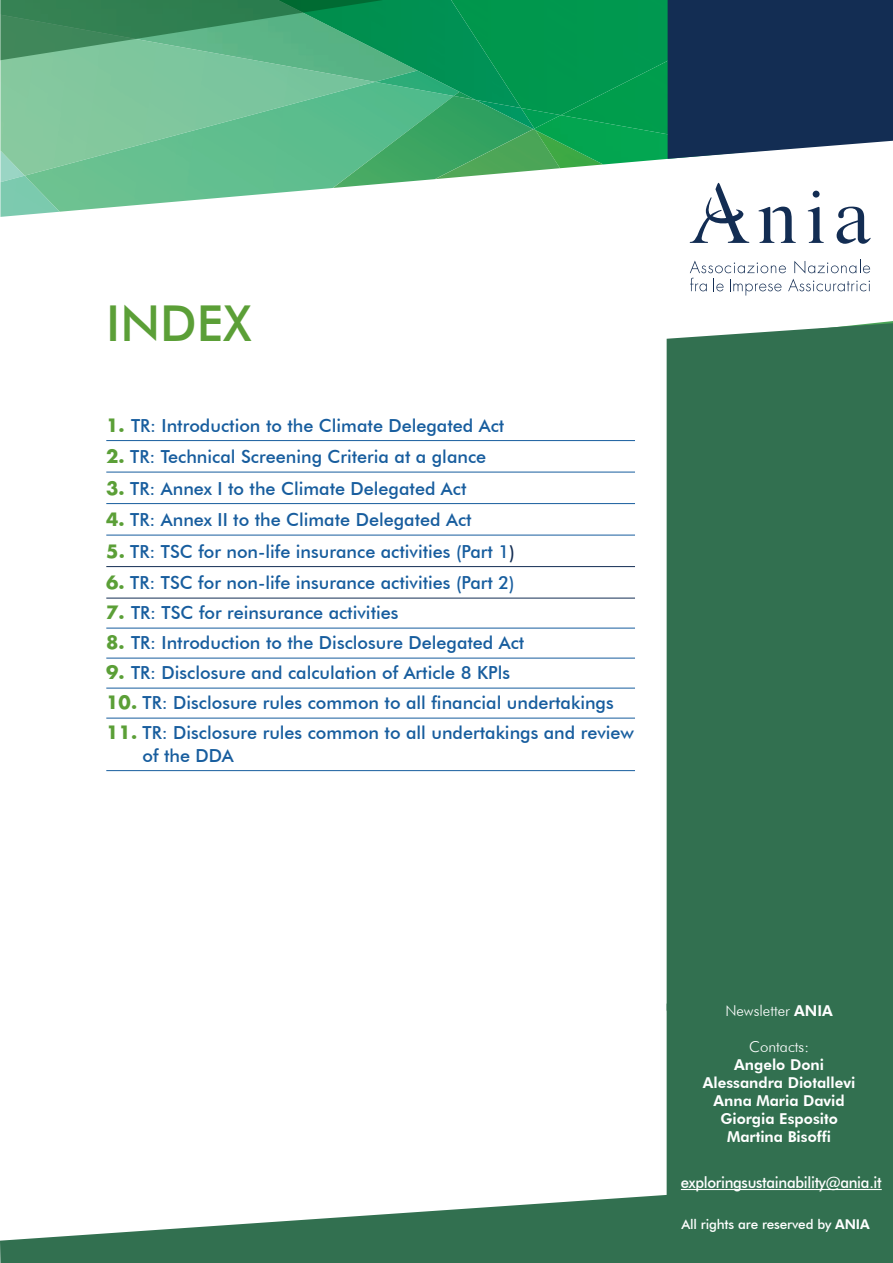
<style>
.page{position:relative;width:893px;height:1263px;background:#fff}
.page>*{position:absolute;margin:0;border:0;box-sizing:border-box;transform-origin:0 0}
.t1{font:500 49.5px "Futura BT";color:#5b9f37}
.t2{font:500 18px/22.5px "Futura BT";color:#175d9e}
.t3{font:500 15.75px "Futura BT";letter-spacing:-.02em;color:#fff;scale:.95 1}
.t4{font:800 15px/18px "Futura BT";color:#fff;text-align:center}
.t5{font:300 15px "Futura BT";color:#fff}
.t6{font:500 13.5px "Futura BT";letter-spacing:-.01em;color:#fff}
.s1{font-family:"Futura";font-weight:700;color:#5b9f37}
.s2{color:#132d53}
.s3{font-weight:800}
</style>
<div class="page">
<img style="left:0;top:82px;width:25px;height:94px">
<img style="left:0;top:176px;width:56px;height:41px">
<img style="left:25px;top:82px;width:308px;height:130px">
<img style="left:333px;top:108px;width:142px;height:66px">
<img style="left:162px;top:174px;width:274px;height:38px">
<img style="left:435px;top:129px;width:125px;height:50px">
<svg style="left:475px;top:115px;width:59px;height:15px"></svg>
<img style="left:535px;top:164px;width:68px;height:4px">
<img style="left:534px;top:115px;width:134px;height:49px">
<div style="left:0;top:60px;width:278px;height:22px;background:#7ec69e"></div>
<img style="left:278px;top:0;width:173px;height:108px">
<img style="left:451px;top:0;width:110px;height:115px">
<img style="left:561px;top:0;width:107px;height:151px">
<svg style="left:0;top:0;width:383px;height:60px;background:#429869"></svg>
<svg style="left:690px;top:183px;width:59px;height:60px"></svg>
<svg style="left:758px;top:207px;width:38px;height:36px"></svg>
<svg style="left:808px;top:191px;width:16px;height:52px"></svg>
<svg style="left:837px;top:207px;width:34px;height:37px"></svg>
<svg style="left:690px;top:260px;width:180px;height:36px"></svg>
<div style="left:668px;top:0;width:225px;height:159px;background:#132d53"></div>
<div style="left:667px;top:323px;width:226px;height:655px;background:#327050"></div>
<hr style="left:106px;top:440px;width:529px;height:1px;background:#175d9e">
<hr style="left:106px;top:472px;width:529px;height:1px;background:#175d9e">
<hr style="left:106px;top:503px;width:529px;height:1px;background:#175d9e">
<hr style="left:106px;top:535px;width:529px;height:1px;background:#175d9e">
<hr style="left:106px;top:566px;width:529px;height:1px;background:#132d53">
<hr style="left:106px;top:598px;width:529px;height:1px;background:#132d53">
<hr style="left:106px;top:628px;width:529px;height:1px;background:#175d9e">
<hr style="left:106px;top:658px;width:529px;height:1px;background:#175d9e">
<hr style="left:106px;top:688px;width:529px;height:1px;background:#175d9e">
<hr style="left:106px;top:718px;width:529px;height:1px;background:#175d9e">
<hr style="left:106px;top:770px;width:529px;height:1px;background:#175d9e">
<svg style="left:0;top:1179px;width:893px;height:84px;fill:#327050"></svg>
<div style="left:667px;top:978px;width:226px;height:226px;background:#327050"></div>
<hr style="left:681px;top:1189px;width:201px;height:1px;background:#fff">
<h1 class="t1" style="left:106px;top:293px;width:147px">INDEX</h1>
<p class="t2" style="left:106px;top:414px;width:400px"><span class="s1">1.</span> TR: Introduction to the Climate Delegated Act</p>
<p class="t2" style="left:106px;top:446px;width:381px"><span class="s1">2.</span> TR: Technical Screening Criteria at a glance</p>
<p class="t2" style="left:106px;top:477px;width:362px"><span class="s1">3.</span> TR: Annex I to the Climate Delegated Act</p>
<p class="t2" style="left:106px;top:509px;width:367px"><span class="s1">4.</span> TR: Annex II to the Climate Delegated Act</p>
<p class="t2" style="left:106px;top:540px;width:410px"><span class="s1">5.</span> TR: TSC for non-life insurance activities (Part 1<span class="s2">)</span></p>
<p class="t2" style="left:106px;top:572px;width:410px"><span class="s1">6.</span> TR: TSC for non-life insurance activities (Part 2)</p>
<p class="t2" style="left:106px;top:602px;width:294px"><span class="s1">7.</span> TR: TSC for reinsurance activities</p>
<p class="t2" style="left:106px;top:632px;width:420px"><span class="s1">8.</span> TR: Introduction to the Disclosure Delegated Act</p>
<p class="t2" style="left:106px;top:662px;width:405px"><span class="s1">9.</span> TR: Disclosure and calculation of Article 8 KPls</p>
<p class="t2" style="left:106px;top:692px;width:509px"><span class="s1">10.</span> TR: Disclosure rules common to all financial undertakings</p>
<p class="t2" style="left:143px;top:722px;width:493px;text-indent:-36px"><span class="s1">11.</span> TR: Disclosure rules common to all undertakings and review of the DDA</p>
<p class="t5" style="left:725px;top:1002px;width:109px">Newsletter <span class="s3">ANIA</span></p>
<p class="t5" style="left:749px;top:1038px;width:61px">Contacts:</p>
<p class="t4" style="left:703px;top:1056px;width:154px">Angelo Doni<br>Alessandra Diotallevi<br>Anna Maria David<br>Giorgia Esposito<br>Martina Bisoffi</p>
<p class="t3" style="left:681px;top:1172px;width:213px">exploringsustainability@ania.it</p>
<p class="t6" style="left:681px;top:1215px;width:190px">All rights are reserved by <span class="s3">ANIA</span></p>
</div>
